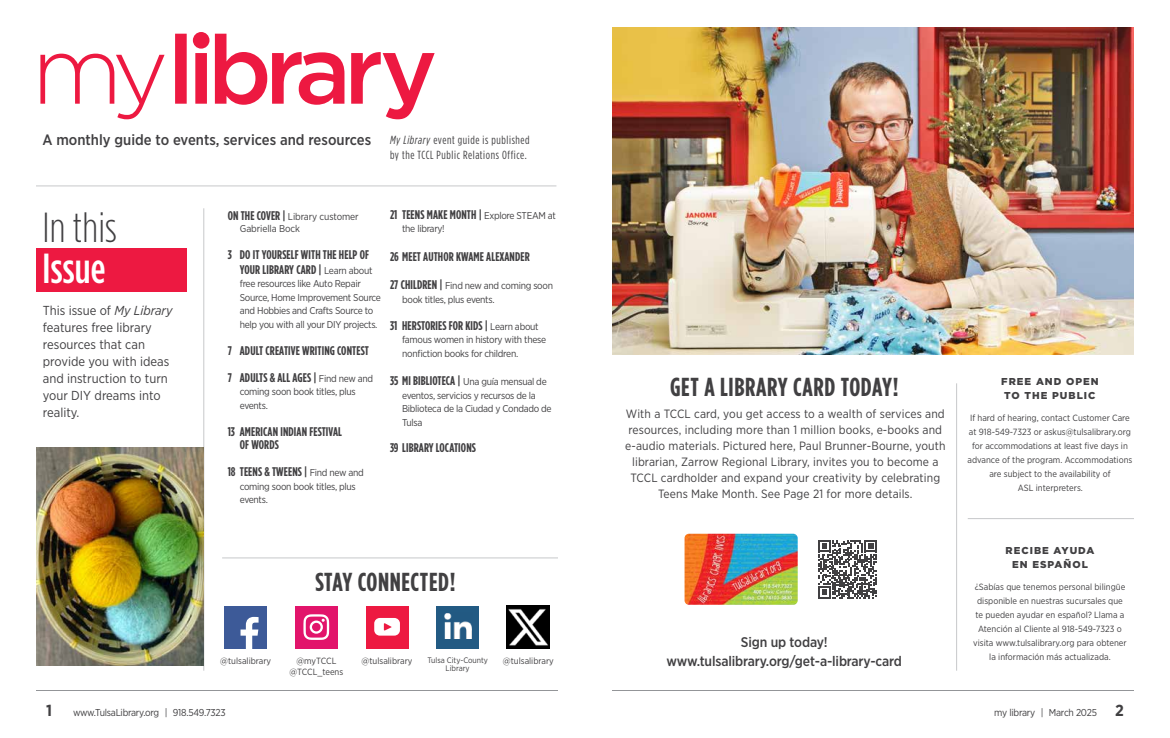
<style>
.page{position:relative;width:1170px;height:738px;background:#fff}
.page>*{position:absolute;margin:0;border:0;box-sizing:border-box;transform-origin:0 0}
.t1{font:300 42px "Gotham Condensed";letter-spacing:.005em;color:#414042}
.t2{font:500 42px "Gotham Condensed";letter-spacing:.005em;color:#fff}
.t3{font:700 26px "Gotham Condensed";letter-spacing:.025em;color:#414042}
.t4{font:700 16px "Gotham Narrow";color:#414042}
.t5{font:500 15px "Gotham Narrow";color:#414042}
.t6{font:500 14px/19px "Gotham Narrow";letter-spacing:-.01em;color:#414042;text-align:center}
.t7{font:13px/17px "Gotham Narrow";color:#414042}
.t8{font:700 12.6px/15px "Gotham Condensed";letter-spacing:.01em;color:#414042}
.t9{font:12px/16px "Gotham Narrow";letter-spacing:.01em;color:#414042;text-align:center}
.t10{font:11.8px/14.5px "Gotham Condensed";letter-spacing:.05em;color:#414042}
.t11{font:10px "Gotham Narrow";letter-spacing:-.025em;color:#414042}
.t12{font:900 10px/14px "Gotham";letter-spacing:.1em;color:#414042;text-align:center}
.t13{font:9.9px/13.5px "Gotham Narrow";letter-spacing:-.03em;color:#414042}
.t14{font:9.9px/11.7px "Gotham Narrow";letter-spacing:-.01em;color:#414042}
.t15{font:9px/14px "Gotham Narrow";color:#414042;text-align:center}
.t16{font:8px/8px "Gotham Narrow";color:#414042;text-align:center}
.s1{font-style:italic}
.s2{font-family:"Gotham Condensed";font-weight:700;font-size:12.6px}
.s3{font-family:"Gotham Narrow";font-weight:400;font-size:9.9px}
.s4{font-weight:700;font-size:16px}
</style>
<div class="page">
<hr style="left:36px;top:690px;width:522px;height:1px;background:#939598">
<hr style="left:612px;top:690px;width:522px;height:1px;background:#939598">
<hr style="left:956px;top:383px;width:1px;height:288px;background:#c7c8ca">
<hr style="left:968px;top:518px;width:166px;height:1px;background:#c7c8ca">
<img style="left:685px;top:534px;width:113px;height:71px">
<svg style="left:818px;top:540px;width:59px;height:59px"></svg>
<img style="left:612px;top:27px;width:522px;height:328px">
<hr style="left:36px;top:186px;width:520px;height:1px;background:#c7c8ca">
<div style="left:36px;top:248px;width:151px;height:43px;background:#ed1941"></div>
<hr style="left:203px;top:208px;width:1px;height:463px;background:#c7c8ca">
<hr style="left:222px;top:557px;width:336px;height:1px;background:#c7c8ca">
<div style="left:436px;top:606px;width:43px;height:42px;background:#225a83"></div>
<img style="left:444px;top:613px;width:28px;height:26px">
<div style="left:295px;top:606px;width:43px;height:42px;background:#e2146b"></div>
<svg style="left:303px;top:614px;width:26px;height:26px"></svg>
<div style="left:224px;top:606px;width:43px;height:42px;background:#3d5a98"></div>
<svg style="left:241px;top:617px;width:18px;height:32px"></svg>
<div style="left:366px;top:606px;width:42px;height:42px;background:#ed1941"></div>
<svg style="left:374px;top:618px;width:26px;height:18px"></svg>
<img style="left:507px;top:606px;width:43px;height:43px">
<svg style="left:40px;top:34px;width:395px;height:85px"></svg>
<div style="left:193px;top:32px;width:17px;height:17px;background:#ed1941;border-radius:50%"></div>
<img style="left:36px;top:447px;width:168px;height:219px">
<h3 class="t5" style="left:42px;top:130px;width:330px">A monthly guide to events, services and resources</h3>
<h3 class="t10" style="left:390px;top:133px;width:141px"><span class="s1">My Library</span> event guide is published by the TCCL Public Relations Office.</h3>
<h1 class="t1" style="left:43px;top:204px;width:76px">In this</h1>
<h1 class="t2" style="left:43px;top:244px;width:65px">Issue</h1>
<h3 class="t7" style="left:43px;top:302px;width:131px">This issue of <span class="s1">My Library </span>features free library resources that can provide you with ideas and instruction to turn your DIY dreams into reality.</h3>
<p class="t14" style="left:240px;top:211px;width:120px;text-indent:-12px"><span class="s2">ON THE COVER |</span> Library customer<br>Gabriella Bock</p>
<h3 class="t8" style="left:228px;top:247px;width:146px;text-align:right">3 DO IT YOURSELF WITH THE HELP OF<br>YOUR LIBRARY CARD | <span class="s3">Learn about</span></h3>
<p class="t13" style="left:240px;top:277px;width:143px">free resources like Auto Repair Source, Home Improvement Source and Hobbies and Crafts Source to help you with all your DIY projects.</p>
<h3 class="t8" style="left:228px;top:337px;width:147px;line-height:27px">7 ADULT CREATIVE WRITING CONTEST<br>7 ADULTS &amp; ALL AGES | <span class="s3">Find new and</span></h3>
<p class="t13" style="left:240px;top:385px;width:118px">coming soon book titles, plus events.</p>
<h3 class="t8" style="left:240px;top:425px;width:104px;line-height:13.5px;text-indent:-12px">13 AMERICAN INDIAN FESTIVAL<br>OF WORDS</h3>
<h3 class="t8" style="left:228px;top:464px;width:138px">18 TEENS &amp; TWEENS | <span class="s3">Find new and</span></h3>
<p class="t13" style="left:240px;top:480px;width:118px">coming soon book titles, plus events.</p>
<h3 class="t8" style="left:390px;top:207px;width:167px">21 TEENS MAKE MONTH | <span class="s3">Explore STEAM at</span></h3>
<p class="t13" style="left:402px;top:222px;width:44px">the library!</p>
<h3 class="t8" style="left:390px;top:249px;width:141px">26 MEET AUTHOR KWAME ALEXANDER</h3>
<p class="t13" style="left:402px;top:279px;width:152px;text-indent:-12px"><span class="s2">27 CHILDREN |</span> Find new and coming soon book titles, plus events.</p>
<h3 class="t8" style="left:390px;top:318px;width:150px">31 HERSTORIES FOR KIDS | <span class="s3">Learn about</span></h3>
<p class="t13" style="left:402px;top:333px;width:146px">famous women in history with these nonfiction books for children.</p>
<p class="t13" style="left:402px;top:375px;width:151px;text-indent:-12px"><span class="s2">35 MI BIBLIOTECA |</span> Una guía mensual de eventos, servicios y recursos de la<br>Biblioteca de la Ciudad y Condado de<br>Tulsa</p>
<h3 class="t8" style="left:390px;top:440px;width:87px">39 LIBRARY LOCATIONS</h3>
<h2 class="t3" style="left:315px;top:567px;width:142px">STAY CONNECTED!</h2>
<p class="t16" style="left:427px;top:656px;width:62px">Tulsa City-County<br>Library</p>
<p class="t15" style="left:220px;top:654px;width:52px">@tulsalibrary</p>
<p class="t15" style="left:362px;top:654px;width:52px">@tulsalibrary</p>
<p class="t15" style="left:503px;top:654px;width:52px">@tulsalibrary</p>
<p class="t15" style="left:289px;top:655px;width:55px;line-height:10.8px">@myTCCL @TCCL_teens</p>
<h2 class="t3" style="left:670px;top:372px;width:230px">GET A LIBRARY CARD TODAY!</h2>
<p class="t9" style="left:625px;top:406px;width:322px">With a TCCL card, you get access to a wealth of services and resources, including more than 1 million books, e-books and e-audio materials. Pictured here, Paul Brunner-Bourne, youth librarian, Zarrow Regional Library, invites you to become a TCCL cardholder and expand your creativity by celebrating Teens Make Month. See Page 21 for more details.</p>
<h3 class="t6" style="left:667px;top:632px;width:237px">Sign up today! www.tulsalibrary.org/get-a-library-card</h3>
<p class="t12" style="left:1001px;top:375px;width:99px;text-align:left">FREE AND OPEN<br>TO THE PUBLIC</p>
<p class="t15" style="left:968px;top:411px;width:166px">If hard of hearing, contact Customer Care at 918-549-7323 or askus@tulsalibrary.org for accommodations at least five days in advance of the program. Accommodations are subject to the availability of<br>ASL interpreters.</p>
<p class="t12" style="left:1006px;top:543px;width:90px">RECIBE AYUDA<br>EN ESPAÑOL</p>
<p class="t15" style="left:973px;top:580px;width:155px">¿Sabías que tenemos personal bilingüe disponible en nuestras sucursales que te pueden ayudar en español? Llama a Atención al Cliente al 918-549-7323 o visita www.tulsalibrary.org para obtener la información más actualizada.</p>
<h3 class="t4" style="left:46px;top:700px;width:7px">1</h3>
<p class="t11" style="left:73px;top:707px;width:154px">www.TulsaLibrary.org | 918.549.7323</p>
<p class="t11" style="left:994px;top:707px;width:131px">my library | March 2025 <span class="s4">2</span></p>
</div>
